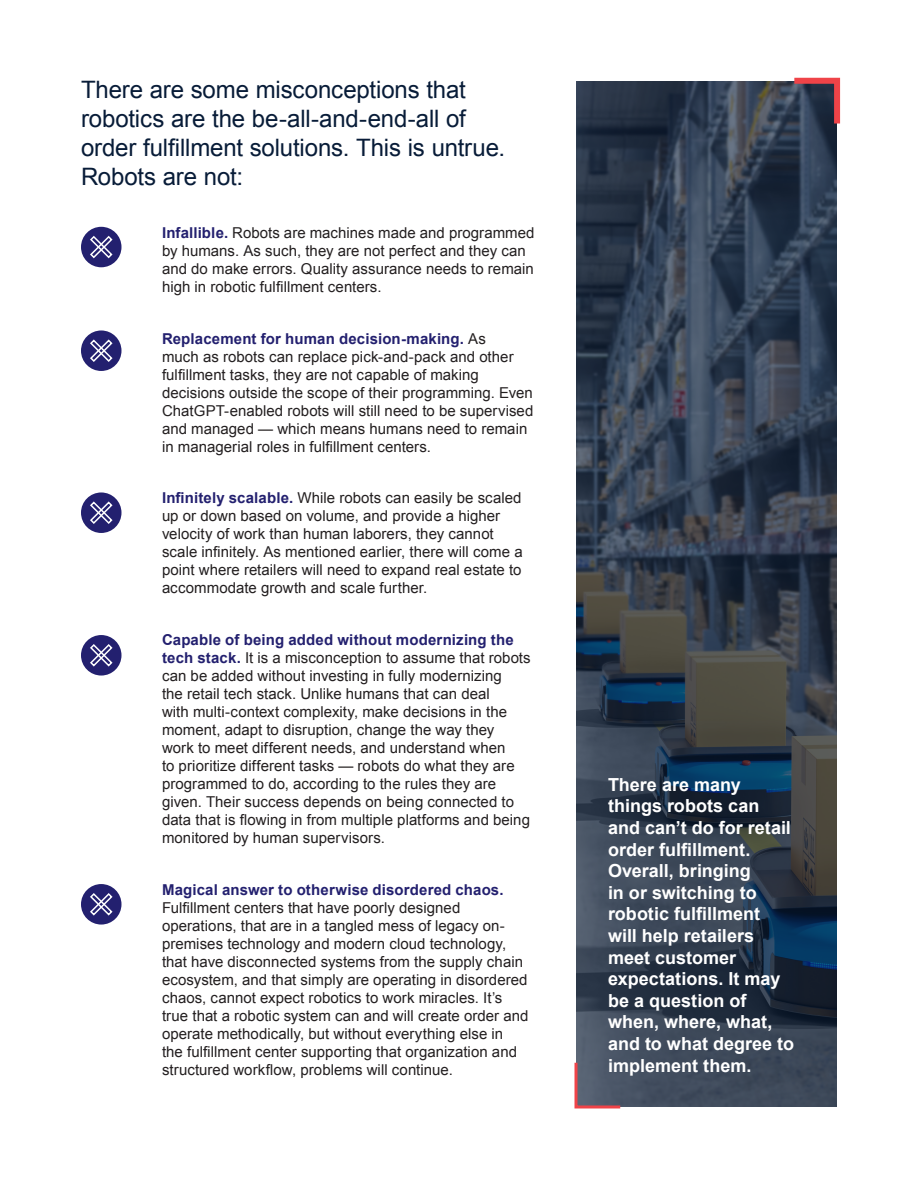
<style>
.page{position:relative;width:918px;height:1188px;background:#fff}
.page>*{position:absolute;margin:0;border:0;box-sizing:border-box;transform-origin:0 0}
.Headline_02{font:24px/28.8px "Arial";letter-spacing:-.005em;color:#081c38}
.Sub_02{font:700 18px/21.6px "Arial";color:#fff}
.Text{font:15px/18px "Arial";letter-spacing:.005em;color:#231f20}
.s1{font-weight:700;color:#23206f}
</style>
<div class="page">
<img style="left:576px;top:81px;width:261px;height:1026px">
<div style="left:81px;top:227px;width:41px;height:40px;background:#23206f;border-radius:50%"></div>
<svg style="left:90px;top:235px;width:23px;height:24px"></svg>
<div style="left:81px;top:330px;width:41px;height:41px;background:#23206f;border-radius:50%"></div>
<svg style="left:90px;top:339px;width:23px;height:23px"></svg>
<div style="left:81px;top:492px;width:41px;height:41px;background:#23206f;border-radius:50%"></div>
<svg style="left:90px;top:501px;width:23px;height:23px"></svg>
<div style="left:81px;top:635px;width:41px;height:41px;background:#23206f;border-radius:50%"></div>
<svg style="left:90px;top:644px;width:23px;height:23px"></svg>
<div style="left:81px;top:884px;width:41px;height:41px;background:#23206f;border-radius:50%"></div>
<svg style="left:90px;top:893px;width:23px;height:23px"></svg>
<svg style="left:788px;top:77px;width:53px;height:53px;background:#594455"></svg>
<svg style="left:574px;top:1060px;width:49px;height:49px;background:#665d6c"></svg>
<p class="Headline_02" style="left:81px;top:76px;width:426px">There are some misconceptions that robotics are the be-all-and-end-all of order fulfillment solutions. This is untrue.<br>Robots are not:</p>
<p class="Text" style="left:162px;top:224px;width:374px"><span class="s1">Infallible.</span> Robots are machines made and programmed by humans. As such, they are not perfect and they can and do make errors. Quality assurance needs to remain high in robotic fulfillment centers.</p>
<p class="Text" style="left:162px;top:330px;width:373px"><span class="s1">Replacement for human decision-making.</span> As<br>much as robots can replace pick-and-pack and other fulfillment tasks, they are not capable of making decisions outside the scope of their programming. Even ChatGPT-enabled robots will still need to be supervised and managed — which means humans need to remain in managerial roles in fulfillment centers.</p>
<p class="Text" style="left:162px;top:489px;width:362px"><span class="s1">Infinitely scalable.</span> While robots can easily be scaled up or down based on volume, and provide a higher velocity of work than human laborers, they cannot scale infinitely. As mentioned earlier, there will come a point where retailers will need to expand real estate to accommodate growth and scale further.</p>
<p class="Text" style="left:162px;top:631px;width:370px"><span class="s1">Capable of being added without modernizing the tech stack.</span> It is a misconception to assume that robots can be added without investing in fully modernizing<br>the retail tech stack. Unlike humans that can deal<br>with multi-context complexity, make decisions in the moment, adapt to disruption, change the way they<br>work to meet different needs, and understand when<br>to prioritize different tasks — robots do what they are programmed to do, according to the rules they are given. Their success depends on being connected to data that is flowing in from multiple platforms and being monitored by human supervisors.</p>
<p class="Text" style="left:162px;top:881px;width:368px"><span class="s1">Magical answer to otherwise disordered chaos.<br></span>Fulfillment centers that have poorly designed operations, that are in a tangled mess of legacy on&shy;premises technology and modern cloud technology, that have disconnected systems from the supply chain ecosystem, and that simply are operating in disordered chaos, cannot expect robotics to work miracles. It’s true that a robotic system can and will create order and operate methodically, but without everything else in<br>the fulfillment center supporting that organization and structured workflow, problems will continue.</p>
<p class="Sub_02" style="left:608px;top:774px;width:188px">There are many things robots can and can’t do for retail order fulfillment.<br>Overall, bringing<br>in or switching to robotic fulfillment<br>will help retailers meet customer expectations. It may be a question of when, where, what, and to what degree to implement them.</p>
</div>
